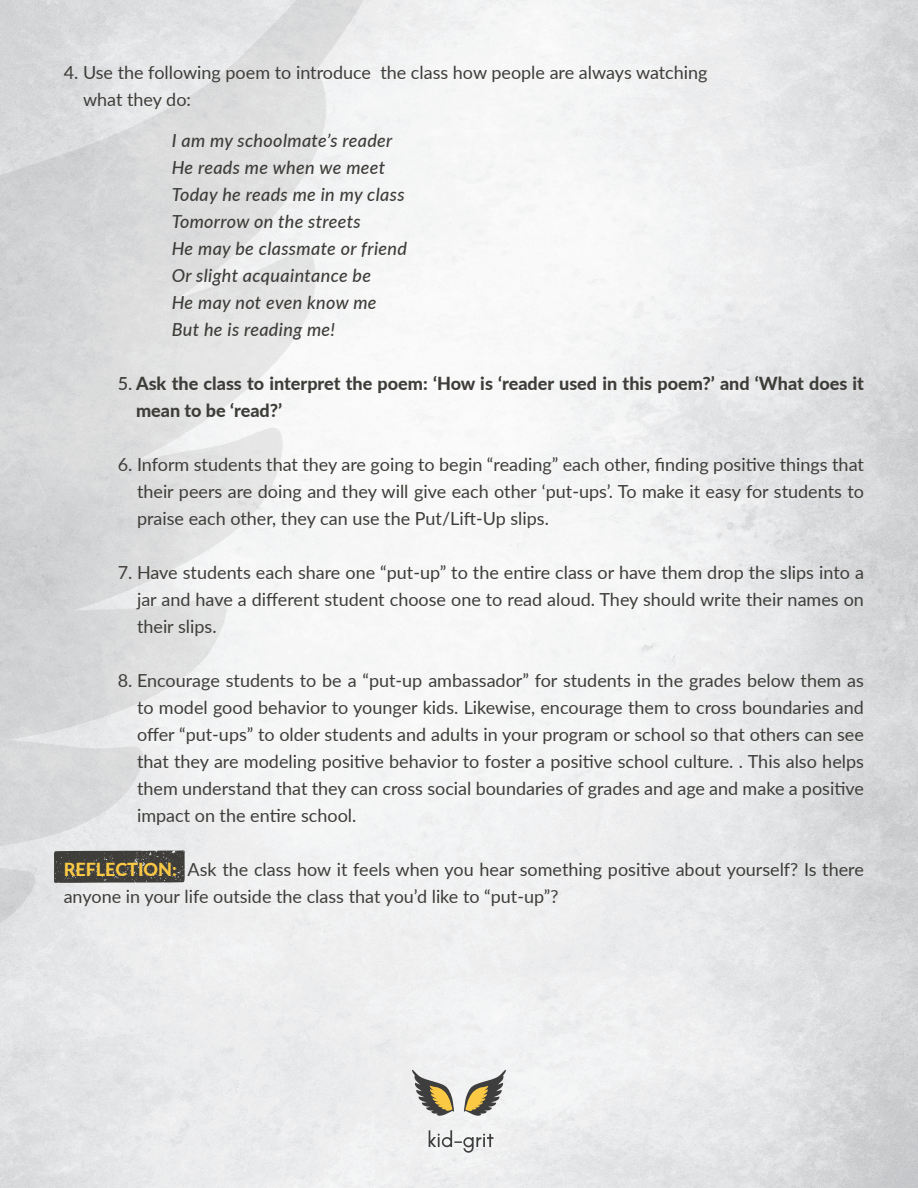
<style>
.page{position:relative;width:918px;height:1188px;background:#fff}
.page>*{position:absolute;margin:0;border:0;box-sizing:border-box;transform-origin:0 0}
.t1{font:18px/27px "Lato";color:#3e3d39;text-align:justify}
.t2{font:italic 500 18px/27px "Lato";letter-spacing:.02em;color:#3e3d39}
.t3{font:800 18px/27px "Lato";color:#3e3d39}
.s1{font-weight:500}
.s2{font-weight:800;color:#fbc944}
</style>
<div class="page">
<img style="left:0;top:0;width:918px;height:1188px">
<svg style="left:412px;top:1069px;width:42px;height:47px"></svg>
<svg style="left:464px;top:1069px;width:42px;height:47px"></svg>
<svg style="left:429px;top:1130px;width:64px;height:23px"></svg>
<svg style="left:0;top:0;width:389px;height:1078px"></svg>
<p class="t1" style="left:83px;top:58px;width:626px;text-indent:-19px">4. Use the following poem to introduce the class how people are always watching what they do:</p>
<p class="t2" style="left:172px;top:128px;width:237px">I am my schoolmate’s reader<br>He reads me when we meet<br>Today he reads me in my class<br>Tomorrow on the streets<br>He may be classmate or friend<br>Or slight acquaintance be<br>He may not even know me<br>But he is reading me!</p>
<p class="t3" style="left:136px;top:371px;width:729px;text-indent:-18px"><span class="s1">5.</span> Ask the class to interpret the poem: ‘How is ‘reader used in this poem?’ and ‘What does it mean to be ‘read?’</p>
<p class="t1" style="left:137px;top:450px;width:728px;text-indent:-19px">6. Inform students that they are going to begin “reading” each other, finding positive things that their peers are doing and they will give each other ‘put-ups’. To make it easy for students to praise each other, they can use the Put/Lift-Up slips.</p>
<p class="t1" style="left:137px;top:558px;width:728px;text-indent:-19px">7. Have students each share one “put-up” to the entire class or have them drop the slips into a jar and have a different student choose one to read aloud. They should write their names on their slips.</p>
<p class="t1" style="left:137px;top:666px;width:728px;text-indent:-19px">8. Encourage students to be a “put-up ambassador” for students in the grades below them as to model good behavior to younger kids. Likewise, encourage them to cross boundaries and offer “put-ups” to older students and adults in your program or school so that others can see that they are modeling positive behavior to foster a positive school culture. . This also helps them understand that they can cross social boundaries of grades and age and make a positive impact on the entire school.</p>
<p class="t1" style="left:64px;top:855px;width:802px"><span class="s2">REFLECTION:</span> Ask the class how it feels when you hear something positive about yourself? Is there anyone in your life outside the class that you’d like to “put-up”?</p>
</div>
